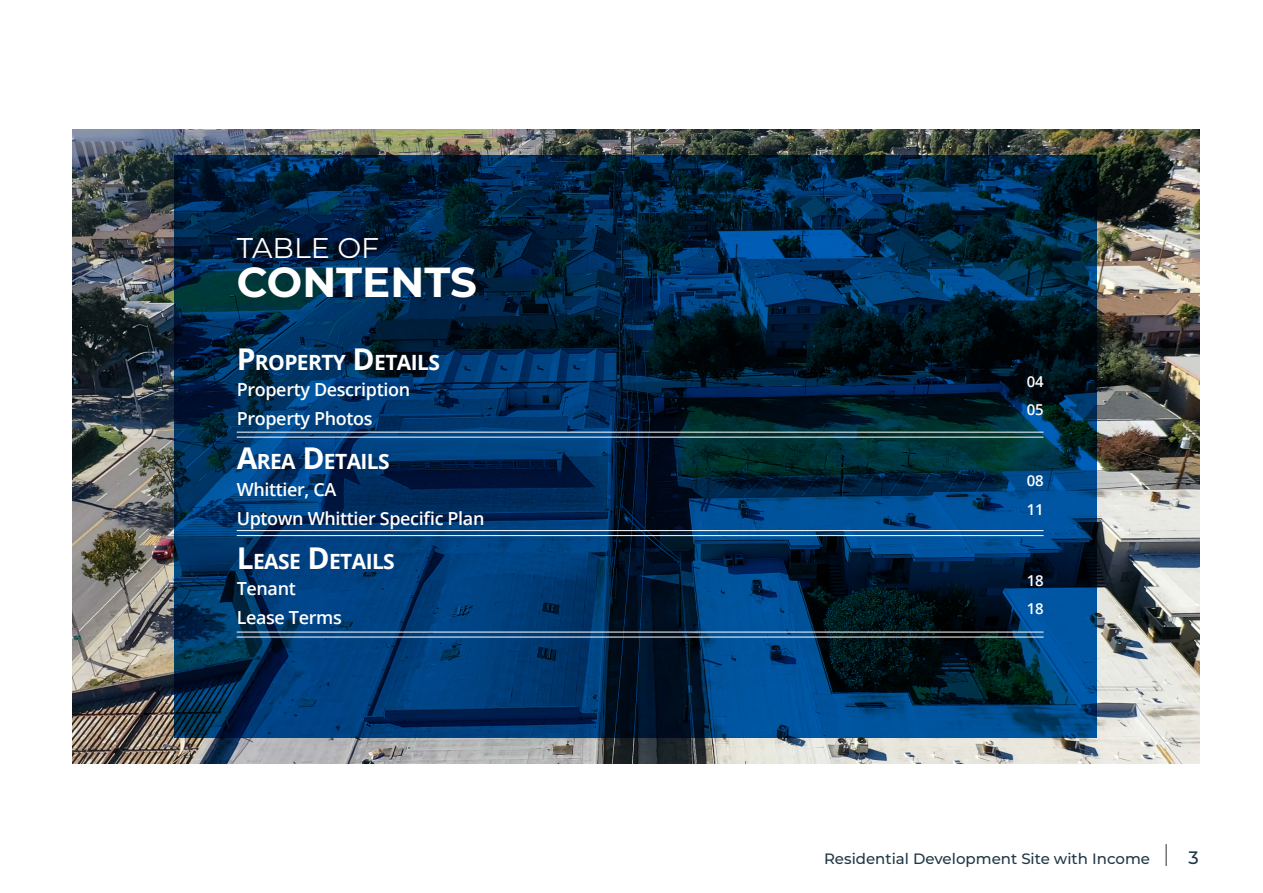
<style>
.page{position:relative;width:1263px;height:893px;background:#fff}
.page>*{position:absolute;margin:0;border:0;box-sizing:border-box;transform-origin:0 0}
.t1{font:700 42px "Montserrat";color:#fff}
.t2{font:28.5px "Montserrat";color:#fff}
.Sub_Title_Left{font:700 21px "Open Sans";letter-spacing:-.03em;color:#fff}
.Sub_Title_Left-2{font:600 18px "Open Sans";letter-spacing:-.02em;color:#fff}
.t3{font:500 18px "Montserrat";color:#203746}
.t4{font:500 15px "Montserrat";color:#203746}
.Sub_Title_Left-3{font:600 15px "Open Sans";letter-spacing:-.02em;color:#fff}
.s1{font-size:30px}
</style>
<div class="page">
<img style="left:72px;top:130px;width:1127px;height:633px">
<svg style="left:174px;top:155px;width:923px;height:583px;background:#002c53"></svg>
<svg style="left:1166px;top:844px;width:1px;height:22px"></svg>
<hr style="left:237px;top:432px;width:806px;height:1px;background:#fff">
<hr style="left:237px;top:437px;width:806px;height:1px;background:#fff">
<hr style="left:237px;top:530px;width:806px;height:1px;background:#fff">
<hr style="left:237px;top:535px;width:806px;height:1px;background:#fff">
<hr style="left:237px;top:632px;width:806px;height:1px;background:#fff">
<hr style="left:237px;top:637px;width:806px;height:1px;background:#fff">
<p class="t2" style="left:237px;top:228px;width:144px">TABLE OF</p>
<p class="t1" style="left:237px;top:251px;width:242px">CONTENTS</p>
<p class="Sub_Title_Left" style="left:237px;top:347px;width:205px"><span class="s1">P</span>ROPERTY <span class="s1">D</span>ETAILS</p>
<p class="Sub_Title_Left-2" style="left:237px;top:378px;width:175px">Property Description</p>
<p class="Sub_Title_Left-2" style="left:237px;top:406px;width:137px">Property Photos</p>
<p class="Sub_Title_Left" style="left:237px;top:447px;width:155px"><span class="s1">A</span>REA <span class="s1">D</span>ETAILS</p>
<p class="Sub_Title_Left-2" style="left:237px;top:477px;width:101px">Whittier, CA</p>
<p class="Sub_Title_Left-2" style="left:237px;top:506px;width:249px">Uptown Whittier Specific Plan</p>
<p class="Sub_Title_Left" style="left:237px;top:546px;width:160px"><span class="s1">L</span> EASE <span class="s1">D</span>ETAILS</p>
<p class="Sub_Title_Left-2" style="left:237px;top:577px;width:61px">Tenant</p>
<p class="Sub_Title_Left-2" style="left:237px;top:605px;width:107px">Lease Terms</p>
<p class="Sub_Title_Left-3" style="left:1027px;top:371px;width:18px">04</p>
<p class="Sub_Title_Left-3" style="left:1027px;top:400px;width:18px">05</p>
<p class="Sub_Title_Left-3" style="left:1027px;top:470px;width:18px">08</p>
<p class="Sub_Title_Left-3" style="left:1027px;top:499px;width:18px">11</p>
<p class="Sub_Title_Left-3" style="left:1027px;top:570px;width:18px">18</p>
<p class="Sub_Title_Left-3" style="left:1027px;top:599px;width:18px">18</p>
<p class="t4" style="left:824px;top:848px;width:327px">Residential Development Site with Income</p>
<p class="t3" style="left:1188px;top:845px;width:12px">3</p>
</div>
